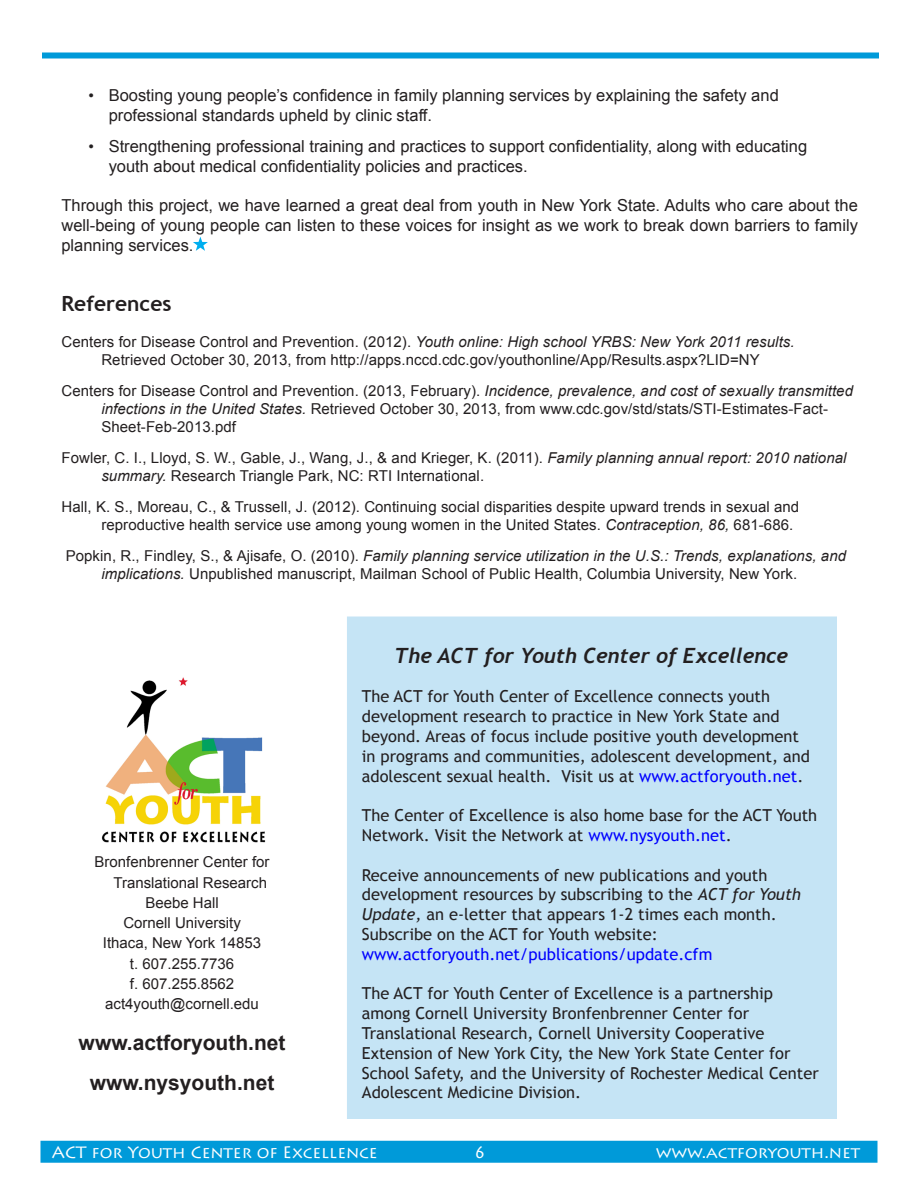
<style>
.page{position:relative;width:918px;height:1188px;background:#fff}
.page>*{position:absolute;margin:0;border:0;box-sizing:border-box;transform-origin:0 0}
.t1{font:700 21px "Arial";color:#231f20}
.basic__smaller_font{font:italic 700 21px "Trebuchet";color:#231f20}
.t2{font:700 21px "Trebuchet MS";color:#231f20}
.basic__smaller_font-2{font:16.5px/19.8px "Trebuchet MS";color:#231f20}
.Bullets_for_RFF_-_in{font:16.5px/19.8px "Arial";color:#231f20}
.t3{font:16.5px "Lithos Pro";color:#fff}
.Hanging_indent_10_fo{font:15px/18px "Arial";letter-spacing:.005em;color:#231f20}
.s1{font-size:15.75px}
.s2{font-style:italic}
.s3{color:#00f}
</style>
<div class="page">
<div style="left:41px;top:1142px;width:836px;height:20px;background:#009ad9"></div>
<div style="left:40px;top:1141px;width:838px;height:22px;border:2px solid #009ad9"></div>
<div style="left:42px;top:52px;width:837px;height:6px;background:#009ad9"></div>
<img style="left:101px;top:677px;width:165px;height:166px">
<div style="left:347px;top:617px;width:490px;height:502px;background:#c5e4f5"></div>
<svg style="left:193px;top:237px;width:15px;height:14px"></svg>
<p class="Bullets_for_RFF_-_in" style="left:109px;top:86px;width:672px;text-indent:-20px"><span class="s1">•</span> Boosting young people’s confidence in family planning services by explaining the safety and professional standards upheld by clinic staff.</p>
<p class="Bullets_for_RFF_-_in" style="left:109px;top:136px;width:700px;text-indent:-20px"><span class="s1">•</span> Strengthening professional training and practices to support confidentiality, along with educating youth about medical confidentiality policies and practices.</p>
<p class="Bullets_for_RFF_-_in" style="left:61px;top:196px;width:798px;text-align:justify">Through this project, we have learned a great deal from youth in New York State. Adults who care about the well-being of young people can listen to these voices for insight as we work to break down barriers to family planning services.</p>
<p class="t2" style="left:61px;top:290px;width:112px">References</p>
<p class="Hanging_indent_10_fo" style="left:61px;top:333px;width:735px;text-align:center">Centers for Disease Control and Prevention. (2012). <span class="s2">Youth online: High school YRBS: New York 2011 results.<br></span>Retrieved October 30, 2013, from http://apps.nccd.cdc.gov/youthonline/App/Results.aspx?LID=NY</p>
<p class="Hanging_indent_10_fo" style="left:101px;top:382px;width:753px;text-indent:-40px">Centers for Disease Control and Prevention. (2013, February). <span class="s2">Incidence, prevalence, and cost of sexually transmitted infections in the United States.</span> Retrieved October 30, 2013, from www.cdc.gov/std/stats/STI-Estimates-Fact-<br>Sheet-Feb-2013.pdf</p>
<p class="Hanging_indent_10_fo" style="left:101px;top:449px;width:747px;text-indent:-40px">Fowler, C. I., Lloyd, S. W., Gable, J., Wang, J., &amp; and Krieger, K. (2011). <span class="s2">Family planning annual report: 2010 national summary.</span> Research Triangle Park, NC: RTI International.</p>
<p class="Hanging_indent_10_fo" style="left:101px;top:497px;width:699px;text-indent:-40px">Hall, K. S., Moreau, C., &amp; Trussell, J. (2012). Continuing social disparities despite upward trends in sexual and reproductive health service use among young women in the United States. <span class="s2">Contraception, 86,</span> 681-686.</p>
<p class="Hanging_indent_10_fo" style="left:101px;top:546px;width:746px;text-indent:-36px">Popkin, R., Findley, S., &amp; Ajisafe, O. (2010). <span class="s2">Family planning service utilization in the U.S.: Trends, explanations, and implications.</span> Unpublished manuscript, Mailman School of Public Health, Columbia University, New York.</p>
<p class="Hanging_indent_10_fo" style="left:95px;top:853px;width:177px">Bronfenbrenner Center for</p>
<p class="Hanging_indent_10_fo" style="left:145px;top:872px;width:123px;line-height:20.2px;text-indent:-32px">Translational Research<br>Beebe Hall</p>
<p class="Hanging_indent_10_fo" style="left:123px;top:914px;width:119px">Cornell University</p>
<p class="Hanging_indent_10_fo" style="left:103px;top:934px;width:160px">Ithaca, New York 14853</p>
<p class="Hanging_indent_10_fo" style="left:130px;top:954px;width:106px">t. 607.255.7736</p>
<p class="Hanging_indent_10_fo" style="left:130px;top:975px;width:106px">f. 607.255.8562</p>
<p class="Hanging_indent_10_fo" style="left:105px;top:995px;width:155px">act4youth@cornell.edu</p>
<p class="t1" style="left:79px;top:1028px;width:208px">www.actforyouth.net</p>
<p class="t1" style="left:90px;top:1069px;width:186px">www.nysyouth.net</p>
<p class="basic__smaller_font" style="left:394px;top:643px;width:395px">The ACT for Youth Center of Excellence</p>
<p class="basic__smaller_font-2" style="left:362px;top:687px;width:449px">The ACT for Youth Center of Excellence connects youth development research to practice in New York State and beyond. Areas of focus include positive youth development in programs and communities, adolescent development, and adolescent sexual health. Visit us at <span class="s3">www.actforyouth.net</span>.</p>
<p class="basic__smaller_font-2" style="left:362px;top:806px;width:457px">The Center of Excellence is also home base for the ACT Youth<br>Network. Visit the Network at <span class="s3">www.nysyouth.net</span>.</p>
<p class="basic__smaller_font-2" style="left:362px;top:865px;width:441px">Receive announcements of new publications and youth development resources by subscribing to the <span class="s2">ACT for Youth Update,</span> an e-letter that appears 1-2 times each month.<br>Subscribe on the ACT for Youth website: <span class="s3">www.actforyouth.net/publications/update.cfm</span></p>
<p class="basic__smaller_font-2" style="left:362px;top:984px;width:458px">The ACT for Youth Center of Excellence is a partnership among Cornell University Bronfenbrenner Center for Translational Research, Cornell University Cooperative Extension of New York City, the New York State Center for School Safety, and the University of Rochester Medical Center Adolescent Medicine Division.</p>
<p class="t3" style="left:52px;top:1143px;width:327px">ACT for Youth Center of Excellence</p>
<p class="t3" style="left:474px;top:1143px;width:13px">6</p>
<p class="t3" style="left:656px;top:1143px;width:206px">www.actforyouth.net</p>
</div>
